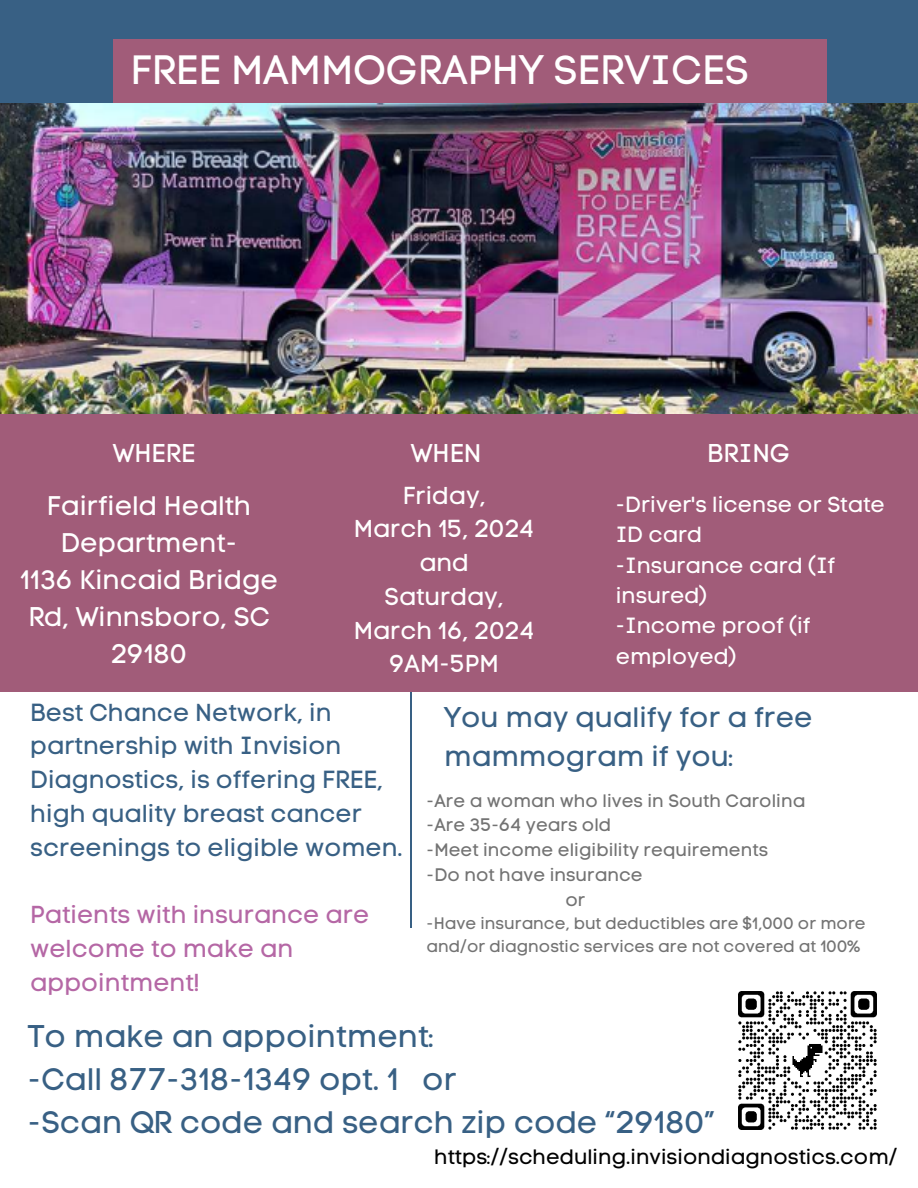
<style>
.page{position:relative;width:918px;height:1188px;background:#fff}
.page>*{position:absolute;margin:0;border:0;box-sizing:border-box;transform-origin:0 0}
.t1{font:40.5px "Code Pro Normal LC";color:#fff}
.t2{font:31.05px/42.8px "Code Pro Normal LC";color:#386084}
.t3{font:28.05px/38.2px "Code Pro Normal LC";color:#386084}
.t4{font:26.7px/37.2px "Code Pro Normal LC";color:#fff;text-align:center}
.t5{font:25.5px "Code Pro Normal LC";color:#fff}
.t6{font:24.6px/33.8px "Code Pro Normal LC";color:#386084}
.t7{font:24.6px/33.8px "Code Pro Normal LC";color:#b567a5}
.t8{font:24.3px/33.8px "Code Pro Normal LC";color:#fff;text-align:center}
.t9{font:21.75px/30.3px "Code Pro Normal LC";color:#fff}
.t10{font:20.85px "Code Pro Normal LC";color:#000}
.t11{font:18px "Code Pro Normal LC";color:#737373}
.t12{font:16.5px/22.5px "Code Pro Normal LC";color:#737373}
</style>
<div class="page">
<hr style="left:411px;top:692px;width:1px;height:236px;background:#386084">
<div style="left:0;top:0;width:918px;height:106px;background:#386084"></div>
<div style="left:113px;top:39px;width:713px;height:93px;background:#a15c79"></div>
<div style="left:0;top:294px;width:918px;height:398px;background:#a15c79"></div>
<img style="left:0;top:104px;width:918px;height:309px">
<img style="left:738px;top:991px;width:139px;height:139px">
<p class="t1" style="left:130px;top:45px;width:620px">FREE MAMMOGRAPHY SERVICES</p>
<h4 class="t5" style="left:113px;top:438px;width:84px">WHERE</h4>
<h4 class="t5" style="left:411px;top:438px;width:72px">WHEN</h4>
<p class="t5" style="left:707px;top:438px;width:84px">BRING</p>
<p class="t8" style="left:354px;top:478px;width:182px">Friday,<br>March 15, 2024 and<br>Saturday,<br>March 16, 2024<br>9AM-5PM</p>
<p class="t4" style="left:20px;top:487px;width:260px">Fairfield Health<br>Department-<br>1136 Kincaid Bridge<br>Rd, Winnsboro, SC<br>29180</p>
<p class="t9" style="left:616px;top:489px;width:271px">-Driver's license or State<br>ID card<br>-Insurance card (If insured)<br>-Income proof (if employed)</p>
<h3 class="t6" style="left:30px;top:695px;width:374px">Best Chance Network, in partnership with Invision<br>Diagnostics, is offering FREE, high quality breast cancer screenings to eligible women.</h3>
<h3 class="t7" style="left:30px;top:898px;width:340px">Patients with insurance are welcome to make an appointment!</h3>
<h3 class="t3" style="left:444px;top:698px;width:370px">You may qualify for a free mammogram if you:</h3>
<h5 class="t11" style="left:427px;top:790px;width:380px">-Are a woman who lives in South Carolina</h5>
<h4 class="t11" style="left:427px;top:814px;width:186px">-Are 35-64 years old</h4>
<h4 class="t11" style="left:427px;top:839px;width:343px">-Meet income eligibility requirements</h4>
<h2 class="t11" style="left:427px;top:864px;width:218px">-Do not have insurance</h2>
<p class="t11" style="left:565px;top:889px;width:22px">or</p>
<p class="t12" style="left:427px;top:912px;width:441px">-Have insurance, but deductibles are $1,000 or more and/or diagnostic services are not covered at 100%</p>
<h2 class="t2" style="left:28px;top:1015px;width:689px">To make an appointment:<br>-Call 877-318-1349 opt. 1 or<br>-Scan QR code and search zip code “29180”</h2>
<h5 class="t10" style="left:434px;top:1144px;width:465px">https://scheduling.invisiondiagnostics.com/</h5>
</div>
